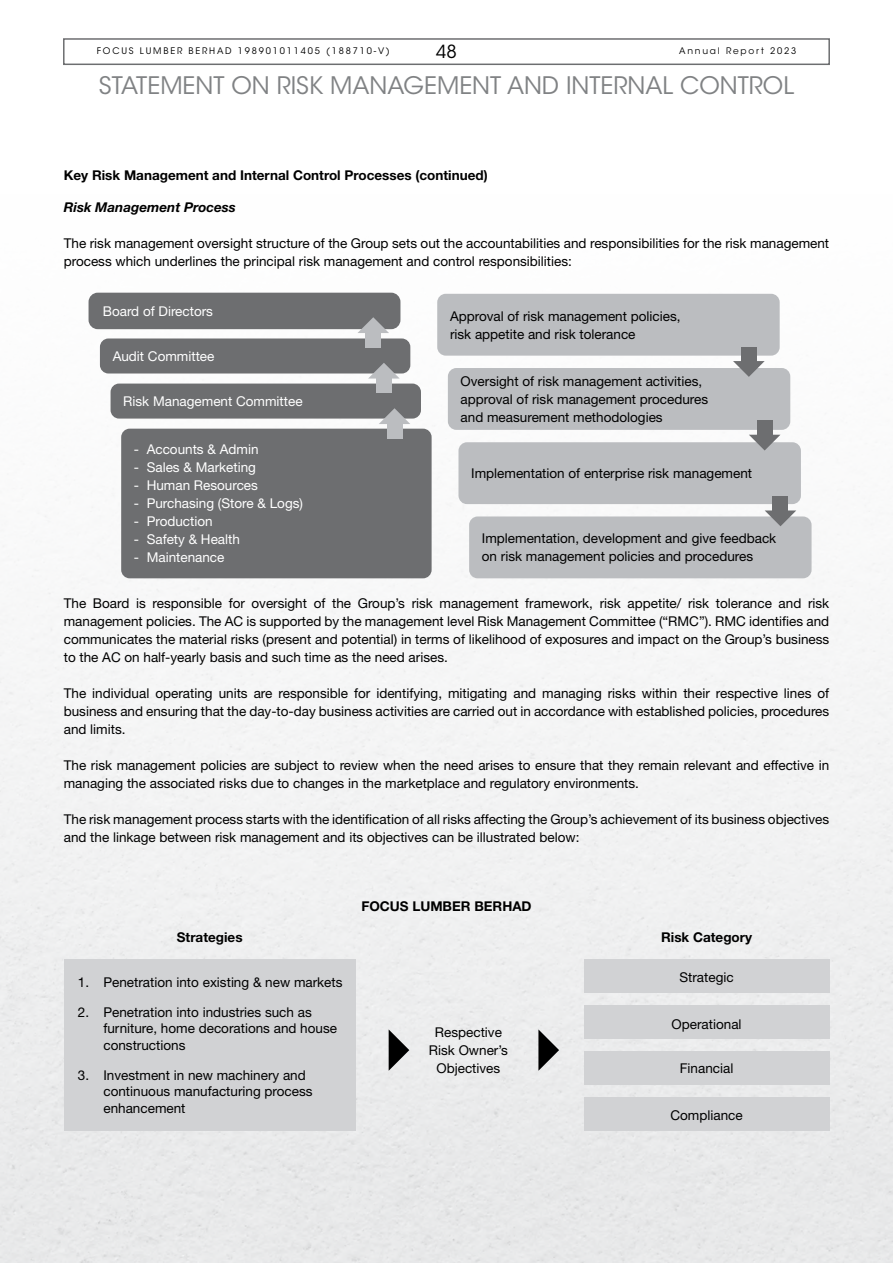
<style>
.page{position:relative;width:893px;height:1263px;background:#fff}
.page>*{position:absolute;margin:0;border:0;box-sizing:border-box;transform-origin:0 0}
.t1{font:24px "ITC Avant Garde Std";color:#808284}
.t2{font:18px "ITC Avant Garde Std";color:#000}
.t3{font:13.5px/18px "Helvetica Neue LT Std";color:#000}
.t4{font:13.5px "Helvetica Neue LT Std";color:#fff}
.t5{font:700 13.5px "Helvetica Neue LT Std";color:#000}
.t6{font:italic 700 13.5px "Helvetica Neue LT Std";color:#000}
.t7{font:9px "ITC Avant Garde Std";letter-spacing:.2em;color:#000}
</style>
<div class="page">
<div style="left:63px;top:38px;width:767px;height:27px;border:2px solid #6d6e70"></div>
<div style="left:121px;top:429px;width:311px;height:149px;background:#6d6e70;border-radius:9px"></div>
<div style="left:89px;top:293px;width:311px;height:35px;background:#6d6e70;border-radius:9px"></div>
<div style="left:89px;top:293px;width:311px;height:36px;border:2px solid #6d6e70;border-radius:9px"></div>
<div style="left:100px;top:338px;width:310px;height:35px;background:#6d6e70;border-radius:9px"></div>
<div style="left:111px;top:384px;width:310px;height:35px;background:#6d6e70;border-radius:9px"></div>
<div style="left:437px;top:294px;width:343px;height:62px;background:#bbbdc0;border-radius:9px"></div>
<div style="left:448px;top:368px;width:342px;height:62px;background:#bbbdc0;border-radius:9px"></div>
<div style="left:458px;top:442px;width:343px;height:62px;background:#bbbdc0;border-radius:9px"></div>
<div style="left:469px;top:516px;width:342px;height:62px;background:#bbbdc0;border-radius:9px"></div>
<div style="left:365px;top:333px;width:16px;height:14px;background:#bbbdc0"></div>
<svg style="left:357px;top:317px;width:32px;height:16px"></svg>
<div style="left:772px;top:496px;width:16px;height:14px;background:#6d6e70"></div>
<svg style="left:765px;top:510px;width:31px;height:16px"></svg>
<div style="left:376px;top:379px;width:16px;height:14px;background:#bbbdc0"></div>
<svg style="left:368px;top:363px;width:32px;height:16px"></svg>
<div style="left:757px;top:421px;width:16px;height:14px;background:#6d6e70"></div>
<svg style="left:749px;top:435px;width:31px;height:15px"></svg>
<div style="left:387px;top:424px;width:15px;height:14px;background:#bbbdc0"></div>
<svg style="left:379px;top:408px;width:31px;height:16px"></svg>
<div style="left:741px;top:347px;width:16px;height:14px;background:#6d6e70"></div>
<svg style="left:733px;top:361px;width:32px;height:16px"></svg>
<div style="left:64px;top:959px;width:292px;height:172px;background:#d1d2d4"></div>
<div style="left:584px;top:959px;width:245px;height:33px;background:#d1d2d4"></div>
<div style="left:584px;top:1005px;width:245px;height:33px;background:#d1d2d4"></div>
<div style="left:584px;top:1051px;width:245px;height:34px;background:#d1d2d4"></div>
<div style="left:584px;top:1097px;width:245px;height:34px;background:#d1d2d4"></div>
<svg style="left:389px;top:1029px;width:20px;height:42px"></svg>
<svg style="left:538px;top:1029px;width:21px;height:42px"></svg>
<h2 class="t2" style="left:436px;top:41px;width:22px">48</h2>
<p class="t7" style="left:97px;top:45px;width:295px">FOCUS LUMBER BERHAD 198901011405 (188710-V)</p>
<p class="t7" style="left:679px;top:45px;width:119px">Annual Report 2023</p>
<h1 class="t1" style="left:99px;top:71px;width:697px">STATEMENT ON RISK MANAGEMENT AND INTERNAL CONTROL</h1>
<p class="t5" style="left:64px;top:167px;width:425px">Key Risk Management and Internal Control Processes (continued)</p>
<p class="t6" style="left:64px;top:199px;width:174px">Risk Management Process</p>
<p class="t3" style="left:64px;top:234px;width:767px">The risk management oversight structure of the Group sets out the accountabilities and responsibilities for the risk management process which underlines the principal risk management and control responsibilities:</p>
<p class="t4" style="left:103px;top:303px;width:112px">Board of Directors</p>
<p class="t4" style="left:113px;top:348px;width:103px">Audit Committee</p>
<p class="t4" style="left:123px;top:393px;width:181px">Risk Management Committee</p>
<p class="t4" style="left:134px;top:441px;width:126px">- Accounts &amp; Admin</p>
<p class="t4" style="left:134px;top:459px;width:124px">- Sales &amp; Marketing</p>
<p class="t4" style="left:134px;top:477px;width:126px">- Human Resources</p>
<p class="t4" style="left:134px;top:495px;width:171px">- Purchasing (Store &amp; Logs)</p>
<p class="t4" style="left:134px;top:513px;width:80px">- Production</p>
<p class="t4" style="left:134px;top:531px;width:108px">- Safety &amp; Health</p>
<p class="t4" style="left:134px;top:549px;width:92px">- Maintenance</p>
<p class="t3" style="left:450px;top:307px;width:232px">Approval of risk management policies, risk appetite and risk tolerance</p>
<p class="t3" style="left:461px;top:372px;width:249px">Oversight of risk management activities, approval of risk management procedures and measurement methodologies</p>
<p class="t3" style="left:471px;top:464px;width:282px">Implementation of enterprise risk management</p>
<p class="t3" style="left:482px;top:529px;width:296px">Implementation, development and give feedback on risk management policies and procedures</p>
<p class="t3" style="left:64px;top:594px;width:767px;text-align:justify">The Board is responsible for oversight of the Group’s risk management framework, risk appetite/ risk tolerance and risk management policies. The AC is supported by the management level Risk Management Committee (“RMC”). RMC identifies and communicates the material risks (present and potential) in terms of likelihood of exposures and impact on the Group’s business to the AC on half-yearly basis and such time as the need arises.</p>
<p class="t3" style="left:64px;top:684px;width:767px;text-align:justify">The individual operating units are responsible for identifying, mitigating and managing risks within their respective lines of business and ensuring that the day-to-day business activities are carried out in accordance with established policies, procedures and limits.</p>
<p class="t3" style="left:64px;top:756px;width:767px">The risk management policies are subject to review when the need arises to ensure that they remain relevant and effective in managing the associated risks due to changes in the marketplace and regulatory environments.</p>
<p class="t3" style="left:64px;top:810px;width:767px">The risk management process starts with the identification of all risks affecting the Group’s achievement of its business objectives and the linkage between risk management and its objectives can be illustrated below:</p>
<p class="t5" style="left:361px;top:898px;width:172px">FOCUS LUMBER BERHAD</p>
<p class="t5" style="left:177px;top:928px;width:67px">Strategies</p>
<p class="t5" style="left:661px;top:928px;width:92px">Risk Category</p>
<p class="t3" style="left:78px;top:973px;width:266px">1. Penetration into existing &amp; new markets</p>
<p class="t3" style="left:103px;top:1004px;width:235px;line-height:16.5px;text-indent:-26px">2. Penetration into industries such as furniture, home decorations and house constructions</p>
<p class="t3" style="left:103px;top:1066px;width:211px;line-height:16.5px;text-indent:-26px">3. Investment in new machinery and continuous manufacturing process enhancement</p>
<p class="t3" style="left:679px;top:968px;width:56px">Strategic</p>
<p class="t3" style="left:672px;top:1015px;width:72px">Operational</p>
<p class="t3" style="left:680px;top:1059px;width:55px">Financial</p>
<p class="t3" style="left:670px;top:1106px;width:74px">Compliance</p>
<p class="t3" style="left:429px;top:1023px;width:81px;text-align:center">Respective<br>Risk Owner’s<br>Objectives</p>
</div>
